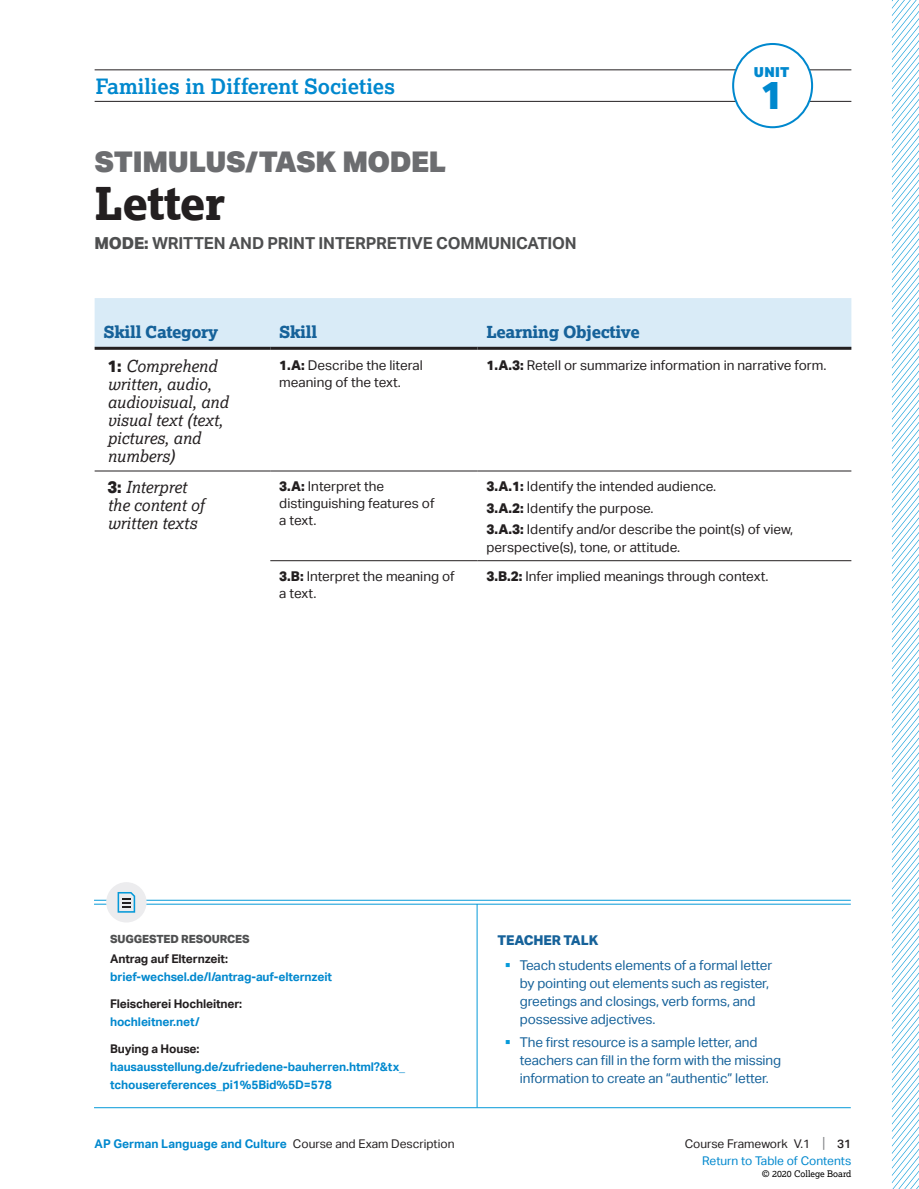
<style>
.page{position:relative;width:919px;height:1189px;background:#fff}
.page>*{position:absolute;margin:0;border:0;box-sizing:border-box;transform-origin:0 0}
.t1{font:800 45px "Lexia";letter-spacing:-.01em;color:#231f20}
.t2{font:800 39.3px "Aktiv Grotesk";color:#0088ce}
.t3{font:900 28.5px "Aktiv Grotesk";letter-spacing:-.015em;color:#6c6d70}
.t4{font:700 21px "Lexia";color:#0088ce}
.t5{font:italic 16.5px/18px "Lexia";color:#231f20}
.t6{font:700 16.5px "Aktiv Grotesk";letter-spacing:-.01em;color:#4e4f50}
.t7{font:800 16.5px "Lexia";letter-spacing:-.02em;color:#16629a}
.t8{font:900 13.8px "Aktiv Grotesk";color:#0088ce}
.t9{font:13.5px/17.2px "Aktiv Grotesk";color:#231f20}
.t10{font:13.5px/18px "Aktiv Grotesk";letter-spacing:-.01em;color:#16629a}
.t11{font:800 13.5px "Aktiv Grotesk";letter-spacing:-.01em;color:#16629a}
.t12{font:700 12px/18px "Aktiv Grotesk";letter-spacing:-.01em;color:#0088ce}
.t13{font:700 12px "Aktiv Grotesk";letter-spacing:-.01em;color:#231f20}
.t14{font:12px/16.5px "Aktiv Grotesk";color:#0088ce;text-align:right}
.t15{font:800 11.25px "Aktiv Grotesk";letter-spacing:-.01em;color:#4e4f50}
.t16{font:9px "Lexia";color:#000}
.s1{font-weight:800}
.s2{font-family:"Aktiv Grotesk";font-weight:800;font-style:normal}
.s3{color:#069ad9}
.s4{font-weight:400;color:#231f20}
.s5{color:#231f20}
.s6{font-size:15px;color:#808285}
.s7{font-weight:500;color:#231f20}
</style>
<div class="page">
<hr style="left:95px;top:70px;width:756px;height:1px;background:#231f20">
<hr style="left:95px;top:101px;width:756px;height:1px;background:#231f20">
<div style="left:732px;top:44px;width:79px;height:83px;background:#fff;border-radius:50%"></div>
<div style="left:731px;top:43px;width:81px;height:85px;border:2px solid #0088ce;border-radius:50%"></div>
<div style="left:95px;top:298px;width:756px;height:49px;background:#d9ebf7"></div>
<svg style="left:95px;top:471px;width:756px;height:1px"></svg>
<svg style="left:270px;top:561px;width:581px;height:1px"></svg>
<hr style="left:477px;top:470px;width:374px;height:1px;background:#231f20">
<hr style="left:477px;top:560px;width:374px;height:1px;background:#231f20">
<hr style="left:477px;top:347px;width:374px;height:3px;background:#231f20">
<hr style="left:95px;top:470px;width:175px;height:1px;background:#231f20">
<hr style="left:270px;top:470px;width:207px;height:1px;background:#231f20">
<hr style="left:270px;top:560px;width:207px;height:1px;background:#231f20">
<hr style="left:95px;top:347px;width:175px;height:3px;background:#231f20">
<hr style="left:270px;top:347px;width:207px;height:3px;background:#231f20">
<hr style="left:476px;top:903px;width:1px;height:204px;background:#069ad9">
<hr style="left:94px;top:903px;width:756px;height:1px;background:#069ad9">
<hr style="left:94px;top:1107px;width:756px;height:1px;background:#069ad9">
<hr style="left:94px;top:899px;width:756px;height:1px;background:#069ad9">
<div style="left:106px;top:881px;width:40px;height:41px;background:#ececee;border-radius:50%"></div>
<svg style="left:117px;top:892px;width:18px;height:20px"></svg>
<svg style="left:891px;top:0;width:28px;height:1189px"></svg>
<h3 class="t4" style="left:96px;top:73px;width:301px">Families in Different Societies</h3>
<h3 class="t3" style="left:95px;top:143px;width:353px">STIMULUS/TASK MODEL</h3>
<h1 class="t1" style="left:95px;top:174px;width:132px">Letter</h1>
<p class="t6" style="left:95px;top:233px;width:483px"><span class="s1">MODE:</span> WRITTEN AND PRINT INTERPRETIVE COMMUNICATION</p>
<p class="t8" style="left:753px;top:63px;width:37px">UNIT</p>
<h2 class="t2" style="left:759px;top:70px;width:25px">1</h2>
<p class="t7" style="left:104px;top:321px;width:116px">Skill Category</p>
<p class="t7" style="left:279px;top:321px;width:39px">Skill</p>
<p class="t7" style="left:486px;top:321px;width:155px">Learning Objective</p>
<p class="t5" style="left:107px;top:356px;width:122px"><span class="s2">1:</span> Comprehend written, audio, audiovisual, and visual text (text, pictures, and numbers)</p>
<p class="t9" style="left:279px;top:356px;width:145px"><span class="s1">1.A:</span> Describe the literal meaning of the text.</p>
<p class="t9" style="left:486px;top:356px;width:341px"><span class="s1">1.A.3:</span> Retell or summarize information in narrative form.</p>
<p class="t5" style="left:107px;top:478px;width:98px"><span class="s2">3:</span> Interpret the content of written texts</p>
<p class="t9" style="left:279px;top:477px;width:157px"><span class="s1">3.A:</span> Interpret the distinguishing features of a text.</p>
<p class="t9" style="left:486px;top:475px;width:308px;line-height:21.8px"><span class="s1">3.A.1:</span> Identify the intended audience.<br><span class="s1">3.A.2:</span> Identify the purpose.<br><span class="s1">3.A.3:</span> Identify and/or describe the point(s) of view,</p>
<p class="t9" style="left:486px;top:538px;width:195px">perspective(s), tone, or attitude.</p>
<p class="t9" style="left:279px;top:567px;width:177px"><span class="s1">3.B:</span> Interpret the meaning of a text.</p>
<p class="t9" style="left:486px;top:567px;width:283px"><span class="s1">3.B.2:</span> Infer implied meanings through context.</p>
<p class="t15" style="left:110px;top:931px;width:141px">SUGGESTED RESOURCES</p>
<p class="t13" style="left:110px;top:951px;width:119px">Antrag auf Elternzeit:</p>
<p class="t12" style="left:110px;top:967px;width:223px">brief-wechsel.de/l/antrag-auf-elternzeit</p>
<p class="t13" style="left:110px;top:996px;width:134px">Fleischerei Hochleitner:</p>
<p class="t12" style="left:110px;top:1012px;width:91px">hochleitner.net/</p>
<p class="t13" style="left:110px;top:1041px;width:91px">Buying a House:</p>
<p class="t12" style="left:110px;top:1057px;width:296px">hausausstellung.de/zufriedene-bauherren.html?&amp;tx_ tchousereferences_pi1%5Bid%5D=578</p>
<p class="t11" style="left:497px;top:931px;width:102px">TEACHER TALK</p>
<p class="t10" style="left:519px;top:956px;width:254px;text-indent:-15px"><span class="s3">▪</span> Teach students elements of a formal letter by pointing out elements such as register, greetings and closings, verb forms, and possessive adjectives.</p>
<p class="t10" style="left:519px;top:1032px;width:262px;text-indent:-15px"><span class="s3">▪</span> The first resource is a sample letter, and teachers can fill in the form with the missing information to create an “authentic” letter.</p>
<p class="t12" style="left:95px;top:1134px;width:361px">AP German Language and Culture <span class="s4">Course and Exam Description</span></p>
<p class="t14" style="left:684px;top:1135px;width:168px"><span class="s5">Course Framework V.1</span> <span class="s6">|</span> <span class="s7">31<br></span>Return to Table of Contents</p>
<p class="t16" style="left:761px;top:1167px;width:91px">© 2020 College Board</p>
</div>
